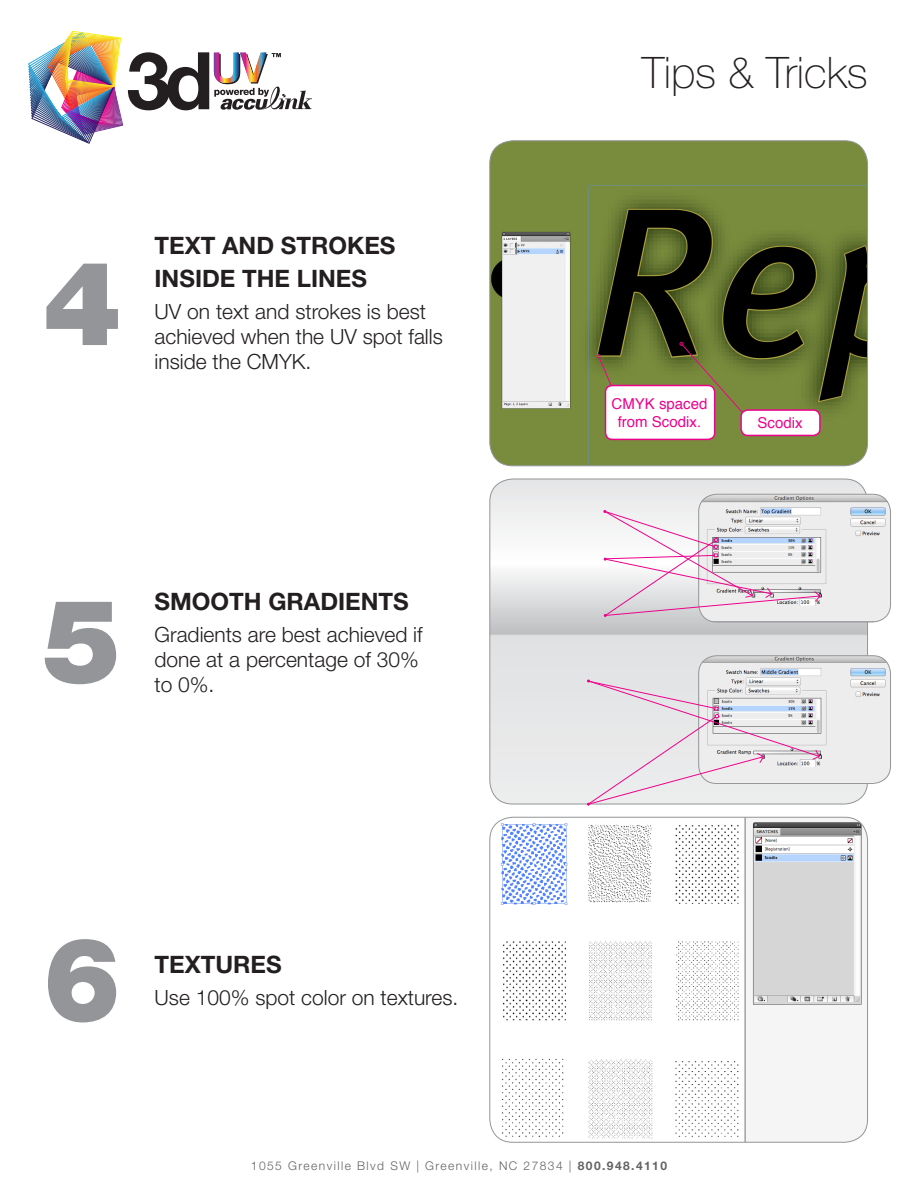
<style>
.page{position:relative;width:918px;height:1188px;background:#fff}
.page>*{position:absolute;margin:0;border:0;box-sizing:border-box;transform-origin:0 0}
.t1{font:900 117px "Helvetica Neue LT Std";color:#939598}
.t2{font:100 43.5px "Helvetica Neue LT Std";color:#231f20}
.t3{font:700 24px/32.4px "Helvetica Neue LT Std";color:#231f20}
.t4{font:300 21px/25.2px "Helvetica Neue LT Std";color:#231f20}
.t5{font:15px/18px "Helvetica";color:#ed028c;text-align:center}
.t6{font:300 12px "Helvetica Neue LT Std";letter-spacing:.12em;color:#636366}
.s1{font-weight:700}
</style>
<div class="page">
<img style="left:28px;top:31px;width:284px;height:112px">
<img style="left:490px;top:141px;width:378px;height:325px">
<div style="left:490px;top:141px;width:378px;height:325px;border:1px solid #939598;border-radius:23px"></div>
<img style="left:490px;top:817px;width:378px;height:325px">
<div style="left:490px;top:817px;width:378px;height:325px;border:1px solid #939598;border-radius:23px"></div>
<svg style="left:680px;top:342px;width:64px;height:72px;background:#6e7637"></svg>
<div style="left:741px;top:410px;width:79px;height:25px;background:#fff;border-radius:7px"></div>
<div style="left:740px;top:409px;width:81px;height:27px;border:2px solid #ed028c;border-radius:7px"></div>
<svg style="left:597px;top:354px;width:15px;height:33px"></svg>
<div style="left:605px;top:386px;width:110px;height:53px;background:#fff;border-radius:7px"></div>
<div style="left:605px;top:385px;width:110px;height:55px;border:2px solid #ed028c;border-radius:7px"></div>
<img style="left:699px;top:494px;width:192px;height:128px">
<div style="left:699px;top:494px;width:192px;height:128px;border:1px solid #939598;border-radius:18px"></div>
<svg style="left:603px;top:510px;width:218px;height:107px"></svg>
<img style="left:699px;top:656px;width:192px;height:126px">
<div style="left:699px;top:656px;width:192px;height:128px;border:1px solid #939598;border-radius:18px"></div>
<svg style="left:586px;top:680px;width:234px;height:126px;background:#e4dfe3"></svg>
<p class="t1" style="left:43px;top:234px;width:80px">4</p>
<p class="t3" style="left:155px;top:229px;width:242px">TEXT AND STROKES<br>INSIDE THE LINES</p>
<p class="t4" style="left:155px;top:298px;width:290px">UV on text and strokes is best achieved when the UV spot falls</p>
<p class="t4" style="left:155px;top:349px;width:158px">inside the CMYK.</p>
<p class="t1" style="left:43px;top:572px;width:80px">5</p>
<p class="t3" style="left:155px;top:585px;width:256px">SMOOTH GRADIENTS</p>
<p class="t4" style="left:155px;top:621px;width:270px">Gradients are best achieved if done at a percentage of 30%</p>
<p class="t4" style="left:155px;top:672px;width:61px">to 0%.</p>
<h2 class="t2" style="left:642px;top:47px;width:227px">Tips &amp; Tricks</h2>
<p class="t5" style="left:612px;top:395px;width:97px">CMYK spaced from Scodix.</p>
<p class="t5" style="left:758px;top:415px;width:47px">Scodix</p>
<p class="t1" style="left:43px;top:910px;width:80px">6</p>
<p class="t3" style="left:155px;top:948px;width:129px">TEXTURES</p>
<p class="t4" style="left:155px;top:985px;width:305px">Use 100% spot color on textures.</p>
<p class="t6" style="left:251px;top:1158px;width:418px">1055 Greenville Blvd SW | Greenville, NC 27834 | <span class="s1">800.948.4110</span></p>
</div>
